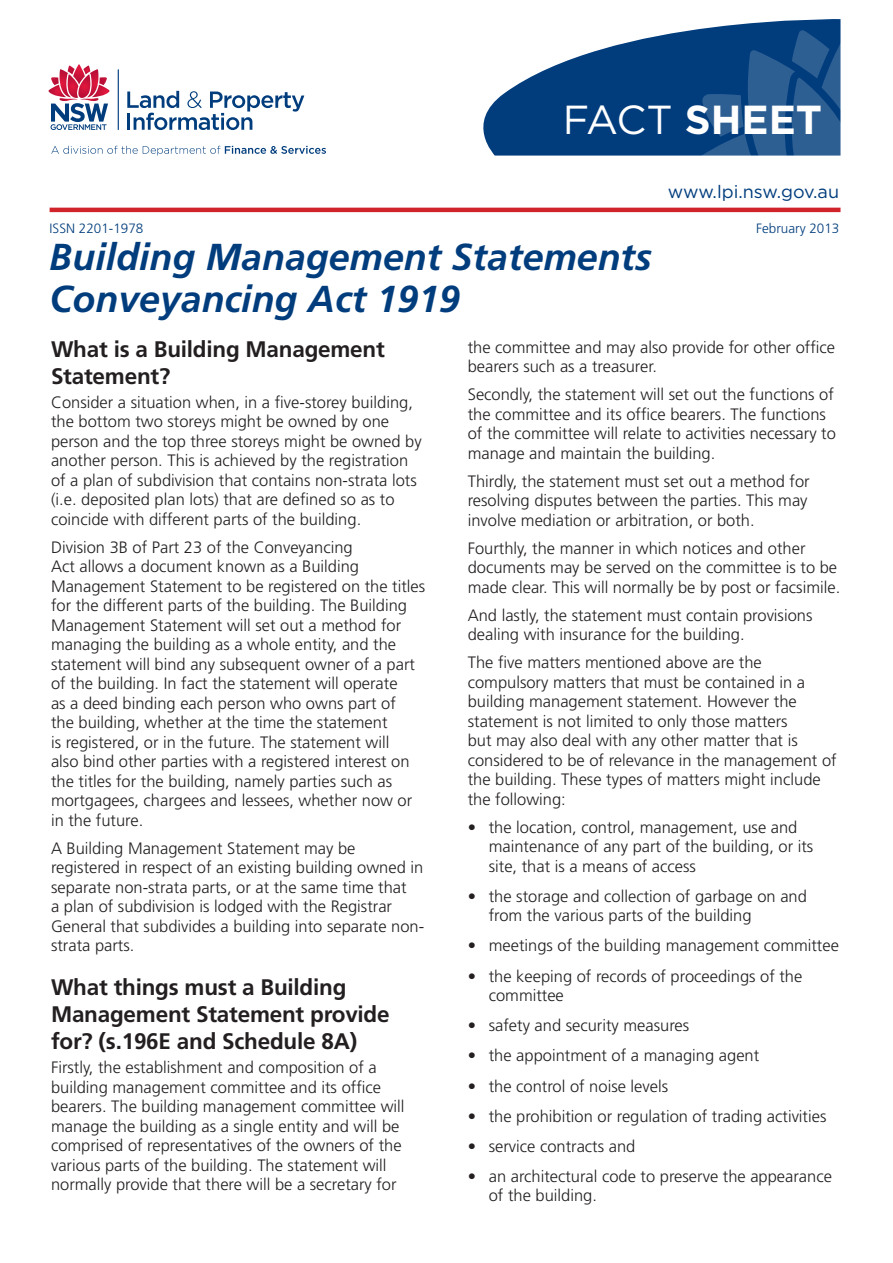
<style>
.page{position:relative;width:893px;height:1263px;background:#fff}
.page>*{position:absolute;margin:0;border:0;box-sizing:border-box;transform-origin:0 0}
.t1{font:700 40.5px "Gotham";color:#fff}
.t2{font:italic 700 37.5px/42px "Frutiger";color:#013d7d}
.t3{font:700 22.5px/27px "Frutiger";letter-spacing:-.01em;color:#231f20}
.t4{font:18px "Gotham";color:#013d7d}
.t5{font:300 16.5px/19.5px "Frutiger";color:#231f20}
.t6{font:300 13.5px "Frutiger";color:#013d7d}
.s1{font-weight:400}
</style>
<div class="page">
<hr style="left:50px;top:208px;width:790px;height:4px;background:#d1232a">
<hr style="left:118px;top:69px;width:1px;height:61px;background:#013d7d">
<svg style="left:127px;top:91px;width:177px;height:39px"></svg>
<svg style="left:48px;top:64px;width:62px;height:66px"></svg>
<svg style="left:51px;top:146px;width:275px;height:9px"></svg>
<svg style="left:483px;top:19px;width:357px;height:137px;fill:#013d7d"></svg>
<svg style="left:688px;top:23px;width:153px;height:133px;background:#1b518a"></svg>
<h1 class="t1" style="left:563px;top:93px;width:261px"><span class="s1">FACT</span> SHEET</h1>
<p class="t4" style="left:668px;top:180px;width:173px">www.lpi.nsw.gov.au</p>
<p class="t6" style="left:50px;top:221px;width:95px">ISSN 2201-1978</p>
<p class="t6" style="left:756px;top:220px;width:85px">February 2013</p>
<h2 class="t2" style="left:50px;top:235px;width:604px">Building Management Statements<br>Conveyancing Act 1919</h2>
<h3 class="t3" style="left:51px;top:336px;width:335px">What is a Building Management<br>Statement?</h3>
<p class="t5" style="left:51px;top:392px;width:372px">Consider a situation when, in a five-storey building, the bottom two storeys might be owned by one person and the top three storeys might be owned by another person. This is achieved by the registration of a plan of subdivision that contains non-strata lots (i.e. deposited plan lots) that are defined so as to coincide with different parts of the building.</p>
<p class="t5" style="left:51px;top:537px;width:376px">Division 3B of Part 23 of the Conveyancing<br>Act allows a document known as a Building Management Statement to be registered on the titles for the different parts of the building. The Building Management Statement will set out a method for managing the building as a whole entity, and the statement will bind any subsequent owner of a part of the building. In fact the statement will operate<br>as a deed binding each person who owns part of<br>the building, whether at the time the statement<br>is registered, or in the future. The statement will<br>also bind other parties with a registered interest on the titles for the building, namely parties such as mortgagees, chargees and lessees, whether now or in the future.</p>
<p class="t5" style="left:51px;top:838px;width:375px">A Building Management Statement may be registered in respect of an existing building owned in separate non-strata parts, or at the same time that<br>a plan of subdivision is lodged with the Registrar General that subdivides a building into separate non&shy;strata parts.</p>
<h3 class="t3" style="left:51px;top:974px;width:340px">What things must a Building<br>Management Statement provide for? (s.196E and Schedule 8A)</h3>
<p class="t5" style="left:51px;top:1058px;width:355px">Firstly, the establishment and composition of a building management committee and its office bearers. The building management committee will manage the building as a single entity and will be comprised of representatives of the owners of the various parts of the building. The statement will normally provide that there will be a secretary for</p>
<p class="t5" style="left:468px;top:337px;width:369px">the committee and may also provide for other office bearers such as a treasurer.</p>
<p class="t5" style="left:468px;top:385px;width:370px">Secondly, the statement will set out the functions of the committee and its office bearers. The functions of the committee will relate to activities necessary to manage and maintain the building.</p>
<p class="t5" style="left:468px;top:471px;width:343px">Thirdly, the statement must set out a method for resolving disputes between the parties. This may involve mediation or arbitration, or both.</p>
<p class="t5" style="left:468px;top:538px;width:374px">Fourthly, the manner in which notices and other documents may be served on the committee is to be made clear. This will normally be by post or facsimile.</p>
<p class="t5" style="left:468px;top:605px;width:346px">And lastly, the statement must contain provisions dealing with insurance for the building.</p>
<p class="t5" style="left:468px;top:653px;width:370px">The five matters mentioned above are the compulsory matters that must be contained in a building management statement. However the statement is not limited to only those matters<br>but may also deal with any other matter that is considered to be of relevance in the management of the building. These types of matters might include the following:</p>
<p class="t5" style="left:489px;top:817px;width:326px;text-indent:-21px">• the location, control, management, use and maintenance of any part of the building, or its site, that is a means of access</p>
<p class="t5" style="left:489px;top:886px;width:320px;text-indent:-21px">• the storage and collection of garbage on and from the various parts of the building</p>
<p class="t5" style="left:468px;top:936px;width:373px">• meetings of the building management committee</p>
<p class="t5" style="left:489px;top:966px;width:315px;text-indent:-21px">• the keeping of records of proceedings of the committee</p>
<p class="t5" style="left:468px;top:1016px;width:223px">• safety and security measures</p>
<p class="t5" style="left:468px;top:1046px;width:293px">• the appointment of a managing agent</p>
<p class="t5" style="left:468px;top:1076px;width:202px">• the control of noise levels</p>
<p class="t5" style="left:468px;top:1106px;width:360px">• the prohibition or regulation of trading activities</p>
<p class="t5" style="left:468px;top:1136px;width:169px">• service contracts and</p>
<p class="t5" style="left:489px;top:1166px;width:345px;text-indent:-21px">• an architectural code to preserve the appearance of the building.</p>
</div>
